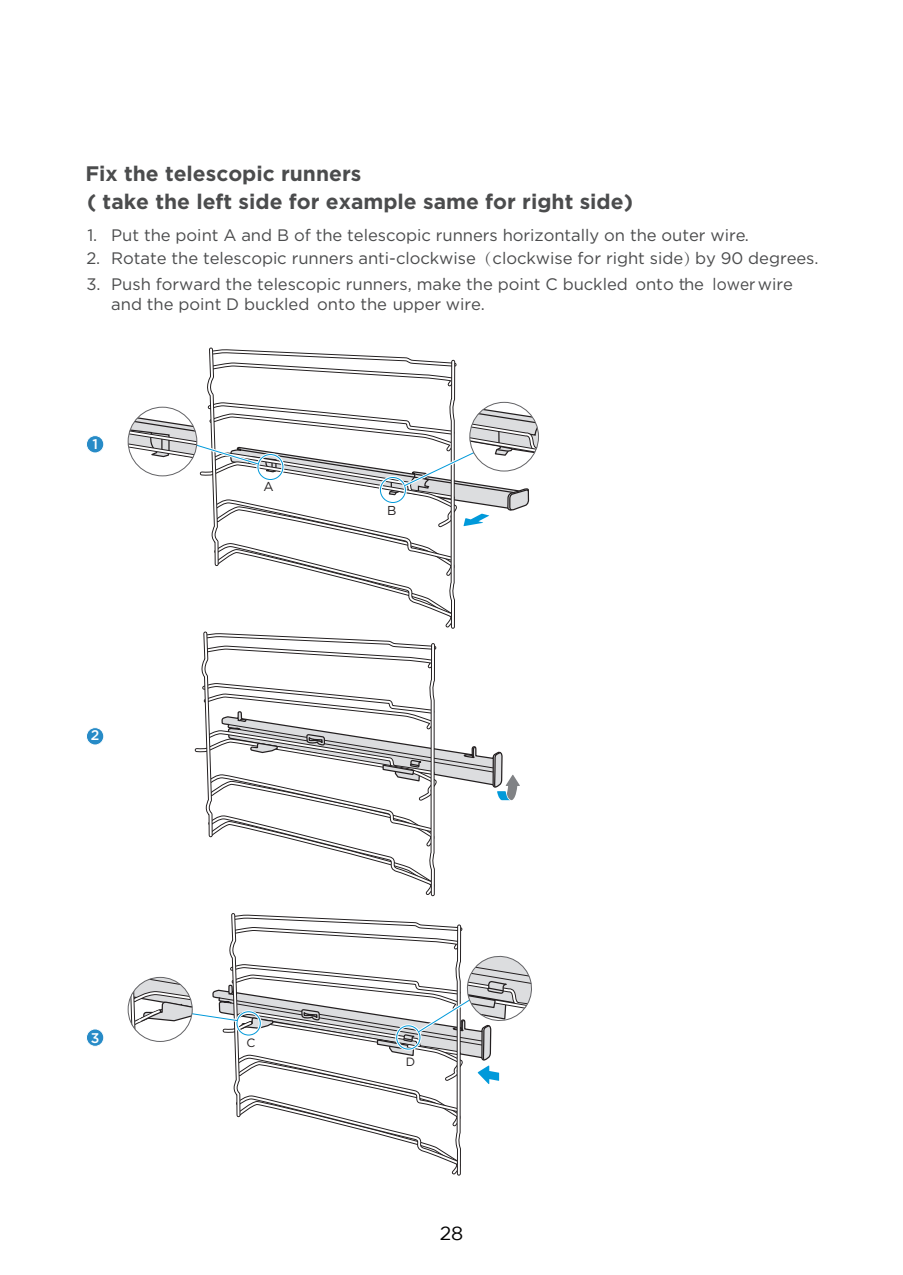
<style>
.page{position:relative;width:903px;height:1275px;background:#fff}
.page>*{position:absolute;margin:0;border:0;box-sizing:border-box;transform-origin:0 0}
.t1{font:700 21px "Gotham";color:#4b4c4d}
.t2{font:19.25px "Gotham";color:#000}
.t3{font:16.62px/23.6px "Gotham";letter-spacing:-.005em;color:#4b4c4d}
.t4{font:500 14px "Gotham";color:#fff}
.t5{font:12.95px "Gotham";color:#231f20}
.t6{font:12.08px "Gotham";color:#231f20}
.s1{font-family:"Adobe Song Std";font-weight:300}
</style>
<div class="page">
<div style="left:86px;top:435px;width:18px;height:18px;background:#278bc7;border:1px solid #fff;border-radius:50%"></div>
<div style="left:86px;top:727px;width:18px;height:18px;background:#278bc7;border:1px solid #fff;border-radius:50%"></div>
<div style="left:86px;top:1028px;width:18px;height:19px;background:#278bc7;border:1px solid #fff;border-radius:50%"></div>
<svg style="left:128px;top:347px;width:410px;height:829px"></svg>
<p class="t1" style="left:85px;top:159px;width:277px">Fix the telescopic runners</p>
<p class="t1" style="left:87px;top:188px;width:547px">( take the left side for example same for right side)</p>
<p class="t3" style="left:86px;top:223px;width:15px">1.<br>2.</p>
<p class="t3" style="left:111px;top:223px;width:709px">Put the point A and B of the telescopic runners horizontally on the outer wire.<br>Rotate the telescopic runners anti-clockwise<span class="s1">（</span>clockwise for right side<span class="s1">）</span>by 90 degrees.</p>
<p class="t3" style="left:111px;top:274px;width:683px;line-height:19.9px;text-indent:-25px">3. Push forward the telescopic runners, make the point C buckled onto the lower wire and the point D buckled onto the upper wire.</p>
<p class="t4" style="left:92px;top:435px;width:7px">1</p>
<p class="t4" style="left:91px;top:726px;width:10px">2</p>
<p class="t4" style="left:91px;top:1028px;width:10px">3</p>
<p class="t5" style="left:263px;top:478px;width:12px">A</p>
<p class="t5" style="left:387px;top:502px;width:11px">B</p>
<p class="t6" style="left:247px;top:1034px;width:10px">C</p>
<p class="t6" style="left:406px;top:1054px;width:11px">D</p>
<p class="t2" style="left:440px;top:1223px;width:25px">28</p>
</div>
